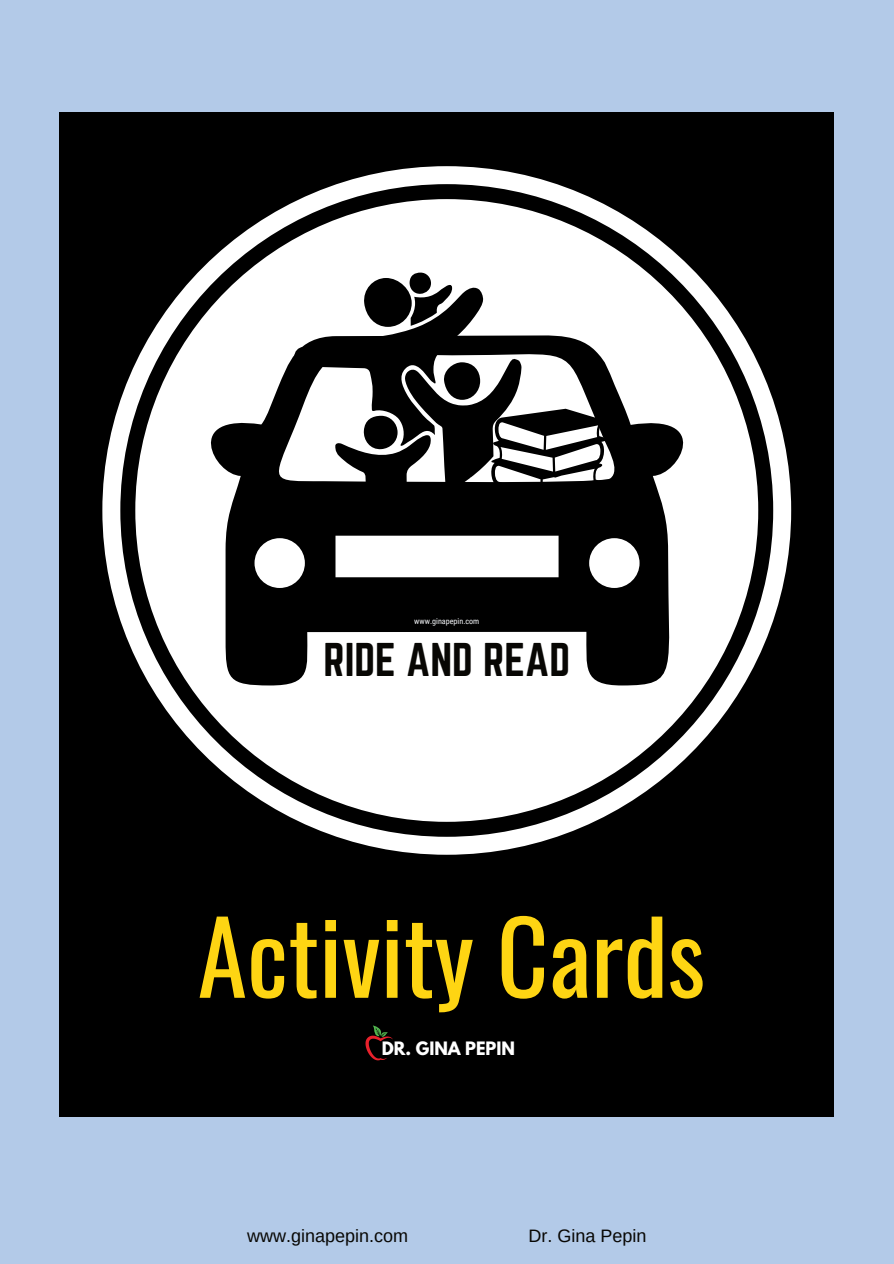
<style>
.page{position:relative;width:894px;height:1264px;background:#fff}
.page>*{position:absolute;margin:0;border:0;box-sizing:border-box;transform-origin:0 0}
.t1{font:100.2px "Oswald";color:#fed513}
.t2{font:41.4px "Norwester";color:#080704}
.t3{font:18px "Arimo";color:#080704}
.t4{font:700 16.35px "League Spartan";color:#fff}
.t5{font:8.1px "Roboto Condensed";color:#f7f9fc}
</style>
<div class="page">
<div style="left:0;top:0;width:893px;height:1263px;background:#b3cae8"></div>
<div style="left:59px;top:113px;width:774px;height:1003px;background:#000"></div>
<svg style="left:102px;top:166px;width:689px;height:688px;fill:#fff"></svg>
<svg style="left:211px;top:335px;width:472px;height:350px"></svg>
<svg style="left:288px;top:272px;width:233px;height:238px"></svg>
<svg style="left:491px;top:409px;width:117px;height:90px"></svg>
<svg style="left:365px;top:1025px;width:28px;height:35px"></svg>
<p class="t5" style="left:414px;top:615px;width:67px">www.ginapepin.com</p>
<h2 class="t2" style="left:323px;top:640px;width:248px">RIDE AND READ</h2>
<h1 class="t1" style="left:198px;top:867px;width:509px">Activity Cards</h1>
<p class="t4" style="left:381px;top:1035px;width:135px">DR. GINA PEPIN</p>
<p class="t3" style="left:247px;top:1224px;width:163px">www.ginapepin.com</p>
<p class="t3" style="left:528px;top:1224px;width:120px">Dr. Gina Pepin</p>
</div>
